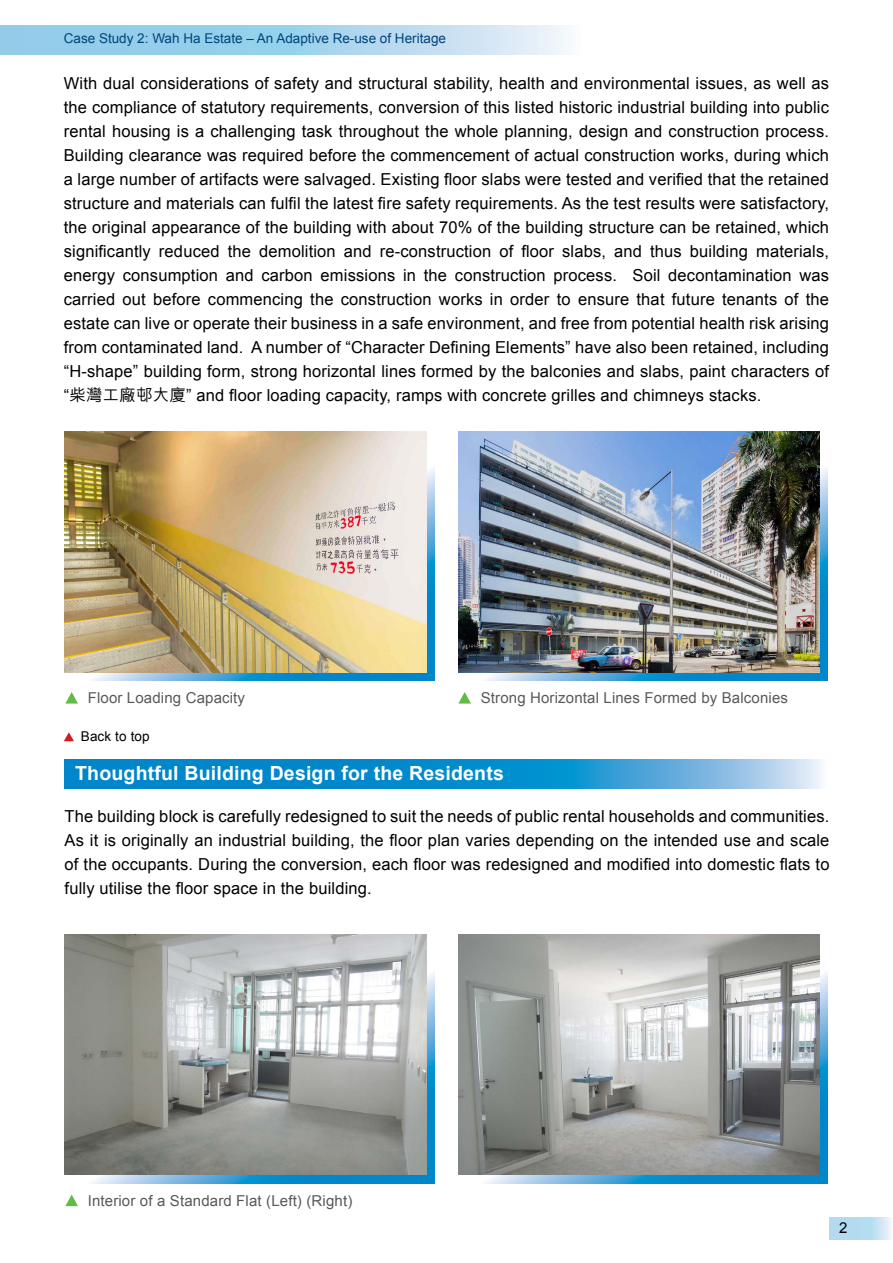
<style>
.page{position:relative;width:893px;height:1263px;background:#fff}
.page>*{position:absolute;margin:0;border:0;box-sizing:border-box;transform-origin:0 0}
.content2{font:700 19.5px "Arial";letter-spacing:.01em;color:#fff}
.content2-2{font:16.5px/24px "Arial";letter-spacing:.01em;color:#000;text-align:justify}
.content2-3{font:15px "Arial";letter-spacing:.01em;color:#58595b}
.t1{font:15px "Arial";color:#000}
.t2{font:13.5px "Arial";color:#00447d}
.content2-4{font:13.5px "Arial";letter-spacing:.01em;color:#000}
.s1{font-family:"M Hei HK";font-weight:500}
</style>
<div class="page">
<svg style="left:0;top:26px;width:565px;height:29px;background:#abd6ed"></svg>
<svg style="left:829px;top:1217px;width:62px;height:22px"></svg>
<svg style="left:92px;top:940px;width:342px;height:243px;background:#50a8d7"></svg>
<svg style="left:485px;top:940px;width:342px;height:243px;background:#4da5d5"></svg>
<svg style="left:462px;top:438px;width:365px;height:242px;background:#57a4cd"></svg>
<svg style="left:69px;top:438px;width:365px;height:242px;background:#62aed4"></svg>
<img style="left:64px;top:432px;width:362px;height:240px">
<img style="left:64px;top:934px;width:362px;height:241px">
<img style="left:458px;top:432px;width:361px;height:240px">
<img style="left:458px;top:934px;width:361px;height:241px">
<svg style="left:65px;top:692px;width:13px;height:11px"></svg>
<svg style="left:65px;top:1194px;width:13px;height:12px"></svg>
<svg style="left:458px;top:692px;width:13px;height:11px"></svg>
<svg style="left:65px;top:759px;width:756px;height:29px;background:#2798d2"></svg>
<svg style="left:64px;top:732px;width:10px;height:9px"></svg>
<p class="t2" style="left:64px;top:30px;width:384px">Case Study 2: Wah Ha Estate – An Adaptive Re-use of Heritage</p>
<p class="content2-2" style="left:64px;top:71px;width:767px">With dual considerations of safety and structural stability, health and environmental issues, as well as the compliance of statutory requirements, conversion of this listed historic industrial building into public rental housing is a challenging task throughout the whole planning, design and construction process.<br>Building clearance was required before the commencement of actual construction works, during which a large number of artifacts were salvaged. Existing floor slabs were tested and verified that the retained structure and materials can fulfil the latest fire safety requirements. As the test results were satisfactory, the original appearance of the building with about 70% of the building structure can be retained, which significantly reduced the demolition and re-construction of floor slabs, and thus building materials, energy consumption and carbon emissions in the construction process. Soil decontamination was carried out before commencing the construction works in order to ensure that future tenants of the estate can live or operate their business in a safe environment, and free from potential health risk arising from contaminated land. A number of “Character Defining Elements” have also been retained, including “H-shape” building form, strong horizontal lines formed by the balconies and slabs, paint characters of “<span class="s1">柴灣工廠邨大廈</span>” and floor loading capacity, ramps with concrete grilles and chimneys stacks.</p>
<p class="content2-3" style="left:88px;top:688px;width:159px">Floor Loading Capacity</p>
<p class="content2-4" style="left:81px;top:728px;width:70px">Back to top</p>
<p class="content2-3" style="left:481px;top:688px;width:309px">Strong Horizontal Lines Formed by Balconies</p>
<p class="content2" style="left:75px;top:760px;width:430px">Thoughtful Building Design for the Residents</p>
<p class="content2-2" style="left:65px;top:804px;width:766px">The building block is carefully redesigned to suit the needs of public rental households and communities.<br>As it is originally an industrial building, the floor plan varies depending on the intended use and scale of the occupants. During the conversion, each floor was redesigned and modified into domestic flats to fully utilise the floor space in the building.</p>
<p class="content2-3" style="left:88px;top:1190px;width:266px">Interior of a Standard Flat (Left) (Right)</p>
<p class="t1" style="left:839px;top:1217px;width:10px">2</p>
</div>
